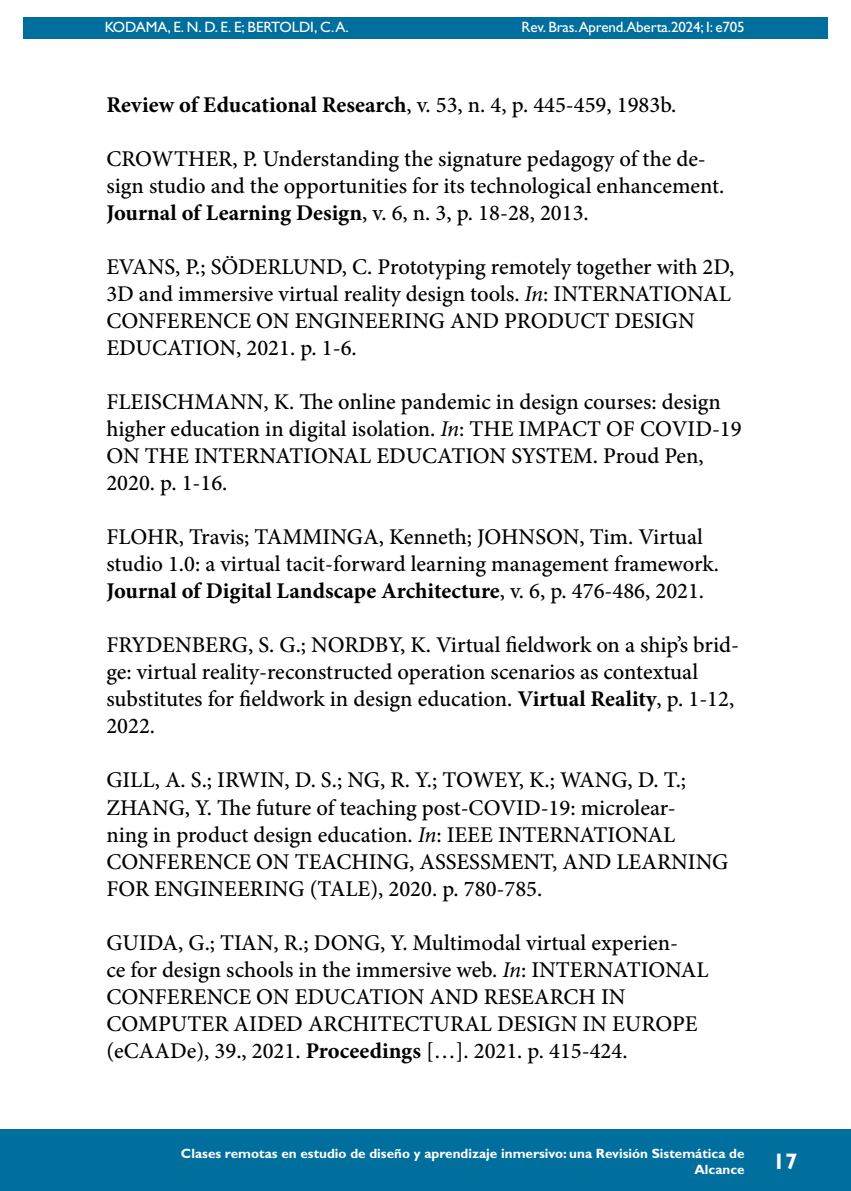
<style>
.page{position:relative;width:851px;height:1191px;background:#fff}
.page>*{position:absolute;margin:0;border:0;box-sizing:border-box;transform-origin:0 0}
.t1{font:500 22.5px/27px "Minion Pro";color:#000}
.t2{font:700 22.5px "Minion Pro";color:#000}
.t3{font:700 22.5px "Gill Sans Std";color:#fff}
.t4{font:15px "Gill Sans Std";letter-spacing:-.01em;color:#fff}
.t5{font:700 13.5px/16.2px "Gill Sans Std";color:#fff;text-align:right}
.s1{font-weight:500}
.s2{font-weight:700}
.s3{font-weight:400;font-style:italic}
</style>
<div class="page">
<hr style="left:104px;top:0;width:1px;height:467px;background:#006f9e">
<div style="left:23px;top:17px;width:804px;height:21px;background:#006f9e"></div>
<div style="left:0;top:1129px;width:850px;height:62px;background:#006f9e"></div>
<p class="t4" style="left:105px;top:18px;width:245px">KODAMA, E. N. D. E. E; BERTOLDI, C. A.</p>
<p class="t4" style="left:521px;top:18px;width:224px">Rev. Bras.Aprend.Aberta.2024; I: e705</p>
<p class="t2" style="left:106px;top:89px;width:571px">Review of Educational Research<span class="s1">, v. 53, n. 4, p. 445-459, 1983b.</span></p>
<p class="t1" style="left:106px;top:146px;width:619px">CROWTHER, P. Understanding the signature pedagogy of the de&shy;sign studio and the opportunities for its technological enhancement.<br><span class="s2">Journal of Learning Design</span>, v. 6, n. 3, p. 18-28, 2013.</p>
<p class="t1" style="left:106px;top:254px;width:629px">EVANS, P.; SÖDERLUND, C. Prototyping remotely together with 2D, 3D and immersive virtual reality design tools. <span class="s3">In</span>: INTERNATIONAL CONFERENCE ON ENGINEERING AND PRODUCT DESIGN EDUCATION, 2021. p. 1-6.</p>
<p class="t1" style="left:106px;top:389px;width:636px">FLEISCHMANN, K. The online pandemic in design courses: design higher education in digital isolation. <span class="s3">In</span>: THE IMPACT OF COVID-19<br>ON THE INTERNATIONAL EDUCATION SYSTEM. Proud Pen, 2020. p. 1-16.</p>
<p class="t1" style="left:106px;top:524px;width:614px">FLOHR, Travis; TAMMINGA, Kenneth; JOHNSON, Tim. Virtual studio 1.0: a virtual tacit-forward learning management framework.<br><span class="s2">Journal of Digital Landscape Architecture</span>, v. 6, p. 476-486, 2021.</p>
<p class="t1" style="left:106px;top:632px;width:634px">FRYDENBERG, S. G.; NORDBY, K. Virtual fieldwork on a ship’s brid&shy;ge: virtual reality-reconstructed operation scenarios as contextual substitutes for fieldwork in design education. <span class="s2">Virtual Reality</span>, p. 1-12, 2022.</p>
<p class="t1" style="left:106px;top:767px;width:623px">GILL, A. S.; IRWIN, D. S.; NG, R. Y.; TOWEY, K.; WANG, D. T.; ZHANG, Y. The future of teaching post-COVID-19: microlear-<br>ning in product design education. <span class="s3">In</span>: IEEE INTERNATIONAL CONFERENCE ON TEACHING, ASSESSMENT, AND LEARNING FOR ENGINEERING (TALE), 2020. p. 780-785.</p>
<p class="t1" style="left:106px;top:929px;width:603px">GUIDA, G.; TIAN, R.; DONG, Y. Multimodal virtual experien-<br>ce for design schools in the immersive web. <span class="s3">In</span>: INTERNATIONAL CONFERENCE ON EDUCATION AND RESEARCH IN COMPUTER AIDED ARCHITECTURAL DESIGN IN EUROPE (eCAADe), 39., 2021. <span class="s2">Proceedings</span> […]. 2021. p. 415-424.</p>
<p class="t5" style="left:181px;top:1145px;width:565px">Clases remotas en estudio de diseño y aprendizaje inmersivo: una Revisión Sistemática de<br>Alcance</p>
<p class="t3" style="left:772px;top:1148px;width:26px">17</p>
</div>
